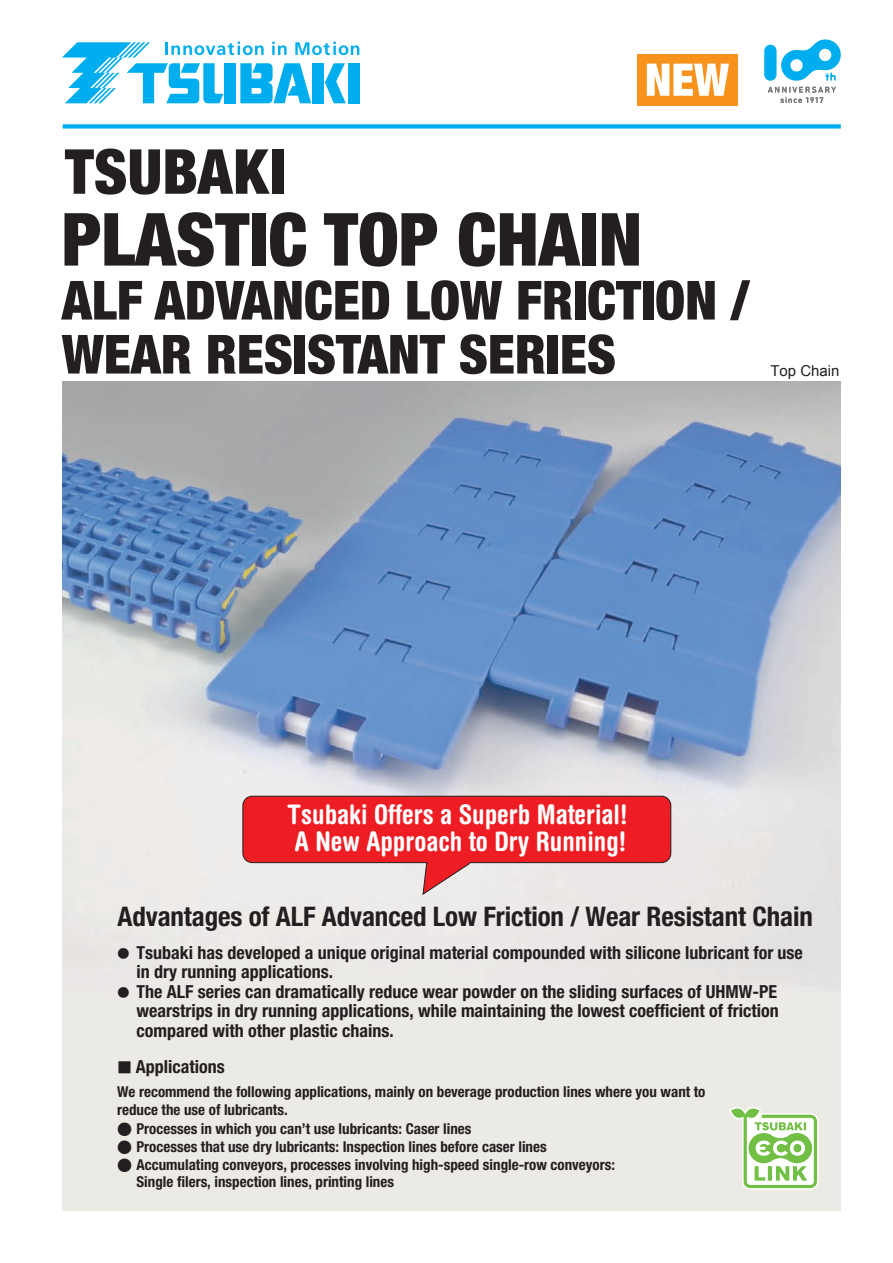
<style>
.page{position:relative;width:893px;height:1263px;background:#fff}
.page>*{position:absolute;margin:0;border:0;box-sizing:border-box;transform-origin:0 0}
.t1{font:900 condensed 73.35px "Helvetica Neue LT Std";color:#231f20}
.t2{font:900 condensed 54px "Helvetica Neue LT Std";color:#231f20}
.t3{font:700 condensed 27px/27px "Helvetica Rounded LT Std";color:#fff}
.t4{font:700 condensed 27px "Helvetica Neue LT Std";letter-spacing:-.005em;color:#231f20}
.t5{font:700 condensed 18px/19.5px "Helvetica Neue LT Std";color:#231f20}
.t6{font:700 condensed 15px/24.8px "Helvetica Neue LT Std";color:#231f20}
.t7{font:15px "Arial";color:#231f20}
.t8{font:12px "Koz Go Pr 6 N";color:#231f20}
.s1{font-family:"Koz Go Pr 6 N";font-weight:400;font-stretch:normal}
</style>
<div class="page">
<img style="left:63px;top:382px;width:778px;height:829px">
<div style="left:348px;top:63px;width:12px;height:40px;background:#00aeef"></div>
<svg style="left:62px;top:42px;width:297px;height:61px"></svg>
<div style="left:63px;top:124px;width:778px;height:5px;background:#00aeef"></div>
<div style="left:764px;top:45px;width:12px;height:36px;background:#00aeef;border-radius:6px"></div>
<svg style="left:768px;top:39px;width:73px;height:64px"></svg>
<svg style="left:729px;top:1107px;width:89px;height:82px"></svg>
<svg style="left:242px;top:795px;width:430px;height:101px;background:#e76063"></svg>
<svg style="left:65px;top:149px;width:205px;height:46px"></svg>
<div style="left:273px;top:149px;width:11px;height:45px;background:#231f20"></div>
<div style="left:637px;top:54px;width:101px;height:51px;background:#f7931d"></div>
<svg style="left:647px;top:64px;width:82px;height:32px"></svg>
<p class="t1" style="left:62px;top:194px;width:582px">PLASTIC TOP CHAIN</p>
<p class="t2" style="left:62px;top:267px;width:689px">ALF ADVANCED LOW FRICTION /</p>
<p class="t2" style="left:62px;top:321px;width:556px">WEAR RESISTANT SERIES</p>
<p class="t7" style="left:770px;top:360px;width:71px">Top Chain</p>
<p class="t3" style="left:287px;top:801px;width:342px">Tsubaki Offers a Superb Material!<br>A New Approach to Dry Running!</p>
<p class="t4" style="left:117px;top:900px;width:697px">Advantages of ALF Advanced Low Friction / Wear Resistant Chain</p>
<p class="t5" style="left:137px;top:942px;width:668px">Tsubaki has developed a unique original material compounded with silicone lubricant for use</p>
<p class="t8" style="left:117px;top:946px;width:13px">●</p>
<p class="t5" style="left:137px;top:962px;width:642px">in dry running applications.<br>The ALF series can dramatically reduce wear powder on the sliding surfaces of UHMW-PE</p>
<p class="t8" style="left:117px;top:985px;width:13px">●</p>
<p class="t5" style="left:137px;top:1001px;width:644px">wearstrips in dry running applications, while maintaining the lowest coefficient of friction compared with other plastic chains.</p>
<p class="t5" style="left:136px;top:1056px;width:90px">Applications</p>
<p class="t6" style="left:117px;top:1055px;width:590px"><span class="s1">■<br></span>We recommend the following applications, mainly on beverage production lines where you want to</p>
<p class="t6" style="left:117px;top:1097px;width:172px">reduce the use of lubricants.</p>
<p class="t6" style="left:117px;top:1116px;width:356px"><span class="s1">●</span> Processes in which you can t’ use lubricants: Caser lines</p>
<p class="t6" style="left:117px;top:1134px;width:431px"><span class="s1">●</span> Processes that use dry lubricants: Inspection lines before caser lines</p>
<p class="t6" style="left:137px;top:1155px;width:480px;line-height:17.7px;text-indent:-19px"><span class="s1">●</span> Accumulating conveyors, processes involving high-speed single-row conveyors:<br>Single filers, inspection lines, printing lines</p>
</div>
